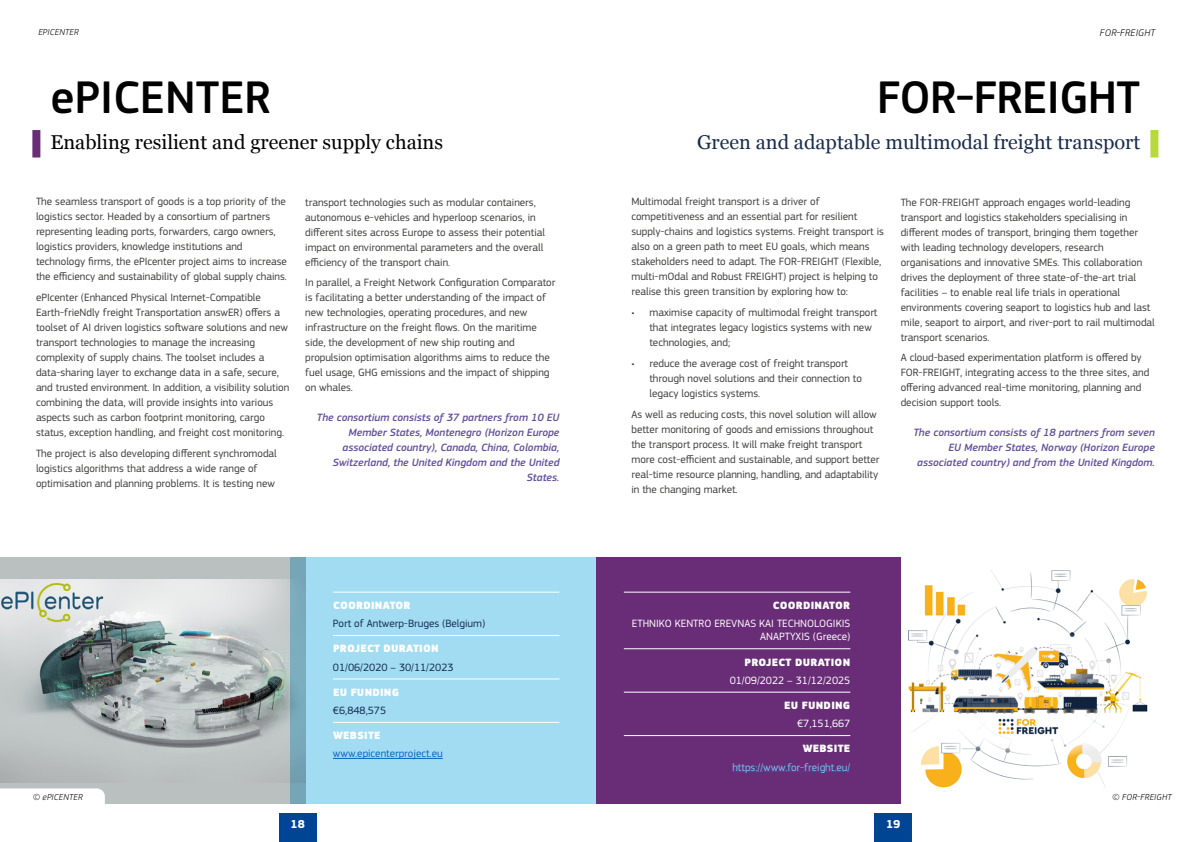
<style>
.page{position:relative;width:1191px;height:842px;background:#fff}
.page>*{position:absolute;margin:0;border:0;box-sizing:border-box;transform-origin:0 0}
.t1{font:500 47.5px "EC Square Sans Pro";letter-spacing:-.005em;color:#000}
.t2{font:20px "Georgia";color:#1a2c4c}
.t3{font:20px "Georgia";color:#000}
.t4{font:700 12px "EC Square Sans Pro";color:#fff}
.t5{font:11px/15px "EC Square Sans Pro";color:#3c3c3b}
.t6{font:italic 500 11px/15px "EC Square Sans Pro";color:#63509c;text-align:right}
.t7{font:900 11px "EC Square Sans Pro Extra";letter-spacing:.02em;color:#fff}
.t8{font:11px/13.2px "EC Square Sans Pro";color:#fff;text-align:right}
.t9{font:11px "EC Square Sans Pro";color:#122b4f}
.t10{font:11px "EC Square Sans Pro";color:#70c8f2}
.t11{font:11px "EC Square Sans Pro";color:#0563c1}
.t12{font:italic 300 10px "EC Square Sans Pro";letter-spacing:.02em;color:#000}
.t13{font:italic 300 9px "EC Square Sans Pro";letter-spacing:.02em;color:#000}
</style>
<div class="page">
<div style="left:874px;top:813px;width:38px;height:29px;background:#004494"></div>
<div style="left:279px;top:813px;width:37px;height:29px;background:#004494"></div>
<div style="left:290px;top:557px;width:305px;height:247px;background:#a2dcf2"></div>
<div style="left:595px;top:557px;width:305px;height:247px;background:#692d77"></div>
<img style="left:908px;top:570px;width:240px;height:218px">
<hr style="left:624px;top:592px;width:226px;height:1px;background:#fff">
<hr style="left:624px;top:648px;width:226px;height:1px;background:#fff">
<hr style="left:624px;top:692px;width:226px;height:1px;background:#fff">
<hr style="left:624px;top:735px;width:226px;height:1px;background:#fff">
<hr style="left:732px;top:771px;width:118px;height:1px;background:#0563c1">
<div style="left:1150px;top:130px;width:8px;height:27px;background:#b7d93d"></div>
<div style="left:0;top:557px;width:305px;height:247px;background:#bac0c0"></div>
<img style="left:0;top:579px;width:305px;height:203px">
<svg style="left:0;top:788px;width:105px;height:16px;background:#fcfcfc"></svg>
<hr style="left:333px;top:592px;width:226px;height:1px;background:#fff">
<hr style="left:333px;top:635px;width:226px;height:1px;background:#fff">
<hr style="left:333px;top:678px;width:226px;height:1px;background:#fff">
<hr style="left:333px;top:722px;width:226px;height:1px;background:#fff">
<hr style="left:333px;top:758px;width:110px;height:1px;background:#0563c1">
<div style="left:32px;top:130px;width:8px;height:27px;background:#692d77"></div>
<p class="t13" style="left:38px;top:27px;width:42px">EPICENTER</p>
<p class="t12" style="left:1100px;top:27px;width:57px">FOR-FREI GHT</p>
<h1 class="t1" style="left:50px;top:69px;width:222px">ePICENTER</h1>
<h2 class="t3" style="left:50px;top:128px;width:394px">Enabling resilient and greener supply chains</h2>
<p class="t5" style="left:36px;top:194px;width:252px">The seamless transport of goods is a top priority of the logistics sector. Headed by a consortium of partners representing leading ports, forwarders, cargo owners, logistics providers, knowledge institutions and technology firms, the ePIcenter project aims to increase the efficiency and sustainability of global supply chains.</p>
<p class="t5" style="left:36px;top:290px;width:255px">ePIcenter (Enhanced Physical Internet-Compatible Earth-frieNdly freight Transportation answER) offers a toolset of AI driven logistics software solutions and new transport technologies to manage the increasing complexity of supply chains. The toolset includes a data-sharing layer to exchange data in a safe, secure, and trusted environment. In addition, a visibility solution combining the data, will provide insights into various aspects such as carbon footprint monitoring, cargo status, exception handling, and freight cost monitoring.</p>
<p class="t5" style="left:36px;top:446px;width:242px">The project is also developing different synchromodal logistics algorithms that address a wide range of optimisation and planning problems. It is testing new</p>
<p class="t5" style="left:305px;top:194px;width:241px">transport technologies such as modular containers, autonomous e-vehicles and hyperloop scenarios, in different sites across Europe to assess their potential impact on environmental parameters and the overall efficiency of the transport chain.</p>
<p class="t5" style="left:305px;top:275px;width:252px">In parallel, a Freight Network Configuration Comparator is facilitating a better understanding of the impact of new technologies, operating procedures, and new infrastructure on the freight flows. On the maritime side, the development of new ship routing and propulsion optimisation algorithms aims to reduce the fuel usage, GHG emissions and the impact of shipping on whales.</p>
<p class="t6" style="left:317px;top:410px;width:244px">The consortium consists of 37 partners from 10 EU Member States, Montenegro (Horizon Europe associated country), Canada, China, Colombia, Switzerland, the United Kingdom and the United States.</p>
<p class="t13" style="left:33px;top:792px;width:51px">© EPICENTER</p>
<p class="t7" style="left:333px;top:598px;width:79px">COORDINATOR</p>
<p class="t9" style="left:333px;top:617px;width:154px">Port of Antwerp-Bruges (Belgium)</p>
<p class="t7" style="left:333px;top:642px;width:107px">PROJECT DURATION</p>
<p class="t9" style="left:333px;top:660px;width:122px">01/06/2020 – 30/11/2023</p>
<p class="t7" style="left:333px;top:685px;width:67px">EU FUNDING</p>
<p class="t9" style="left:333px;top:704px;width:55px">€6,848,575</p>
<p class="t7" style="left:333px;top:729px;width:49px">WEBSITE</p>
<p class="t11" style="left:333px;top:747px;width:111px">www.epicenterproject.eu</p>
<h1 class="t1" style="left:876px;top:69px;width:265px">FOR-FREIGHT</h1>
<h2 class="t2" style="left:697px;top:128px;width:445px">Green and adaptable multimodal freight transport</h2>
<p class="t5" style="left:631px;top:194px;width:254px">Multimodal freight transport is a driver of competitiveness and an essential part for resilient supply-chains and logistics systems. Freight transport is also on a green path to meet EU goals, which means stakeholders need to adapt. The FOR-FREIGHT (Flexible, multi-mOdal and Robust FREIGHT) project is helping to realise this green transition by exploring how to:</p>
<p class="t5" style="left:649px;top:305px;width:229px;text-indent:-18px">• maximise capacity of multimodal freight transport that integrates legacy logistics systems with new technologies, and;</p>
<p class="t5" style="left:649px;top:356px;width:214px;text-indent:-18px">• reduce the average cost of freight transport through novel solutions and their connection to legacy logistics systems.</p>
<p class="t5" style="left:631px;top:406px;width:249px">As well as reducing costs, this novel solution will allow better monitoring of goods and emissions throughout the transport process. It will make freight transport more cost-efficient and sustainable, and support better real-time resource planning, handling, and adaptability in the changing market.</p>
<p class="t5" style="left:900px;top:194px;width:256px">The FOR-FREIGHT approach engages world-leading transport and logistics stakeholders specialising in different modes of transport, bringing them together with leading technology developers, research organisations and innovative SMEs. This collaboration drives the deployment of three state-of-the-art trial facilities – to enable real life trials in operational environments covering seaport to logistics hub and last mile, seaport to airport, and river-port to rail multimodal transport scenarios.</p>
<p class="t5" style="left:900px;top:350px;width:250px">A cloud-based experimentation platform is offered by FOR-FREIGHT, integrating access to the three sites, and offering advanced real-time monitoring, planning and decision support tools.</p>
<p class="t6" style="left:913px;top:425px;width:243px">The consortium consists of 18 partners from seven<br>EU Member States, Norway (Horizon Europe associated country) and from the United Kingdom.</p>
<p class="t7" style="left:772px;top:598px;width:79px">COORDINATOR</p>
<p class="t8" style="left:632px;top:617px;width:220px">ETHNIKO KENTRO EREVNAS KAI TECHNOLOGIKIS<br>ANAPTYXIS (Greece)</p>
<p class="t7" style="left:744px;top:655px;width:107px">PROJECT DURATION</p>
<p class="t8" style="left:729px;top:673px;width:122px">01/09/2022 – 31/12/2025</p>
<p class="t7" style="left:784px;top:698px;width:67px">EU FUNDING</p>
<p class="t8" style="left:797px;top:717px;width:55px">€7,151,667</p>
<p class="t7" style="left:802px;top:742px;width:49px">WEBSITE</p>
<p class="t10" style="left:732px;top:760px;width:119px">https://www.for-freight.eu/</p>
<p class="t13" style="left:1112px;top:792px;width:50px">© FOR-FREIGHT</p>
<p class="t4" style="left:290px;top:817px;width:16px">18</p>
<p class="t4" style="left:886px;top:817px;width:16px">19</p>
</div>
